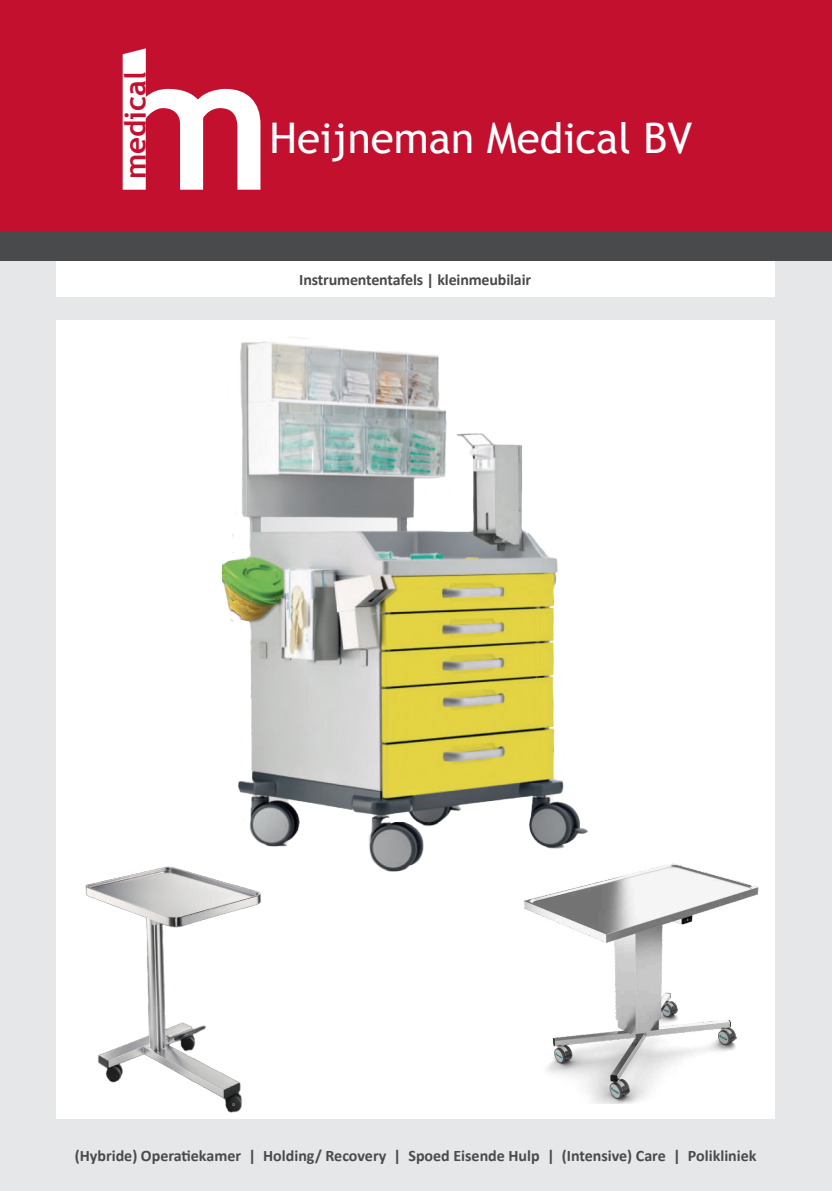
<style>
.page{position:relative;width:832px;height:1191px;background:#fff}
.page>*{position:absolute;margin:0;border:0;box-sizing:border-box;transform-origin:0 0}
.t1{font:42.2px "Trebuchet MS";color:#fff}
.t2{font:700 29.4px "Trebuchet MS";color:#c3102f}
.t3{font:700 16px "Calibri";color:#494a4b}
</style>
<div class="page">
<div style="left:0;top:231px;width:831px;height:960px;background:#e6e7e9"></div>
<div style="left:0;top:0;width:831px;height:231px;background:#c3102f"></div>
<svg style="left:123px;top:48px;width:137px;height:142px"></svg>
<div style="left:56px;top:320px;width:718px;height:798px;background:#fff"></div>
<div style="left:56px;top:261px;width:718px;height:36px;background:#fff"></div>
<div style="left:0;top:231px;width:831px;height:30px;background:#494a4b"></div>
<img style="left:85px;top:866px;width:175px;height:247px">
<img style="left:222px;top:337px;width:366px;height:566px">
<img style="left:512px;top:850px;width:247px;height:253px">
<p class="t2" style="left:117px;top:179px;width:109px;rotate:-90deg">medical</p>
<p class="t1" style="left:269px;top:113px;width:424px">Heijneman Medical BV</p>
<p class="t3" style="left:299px;top:269px;width:233px">Instrumententafels | kleinmeubilair</p>
<p class="t3" style="left:75px;top:1145px;width:683px">(Hybride) Operatiekamer | Holding/ Recovery | Spoed Eisende Hulp | (Intensive) Care | Polikliniek</p>
</div>
